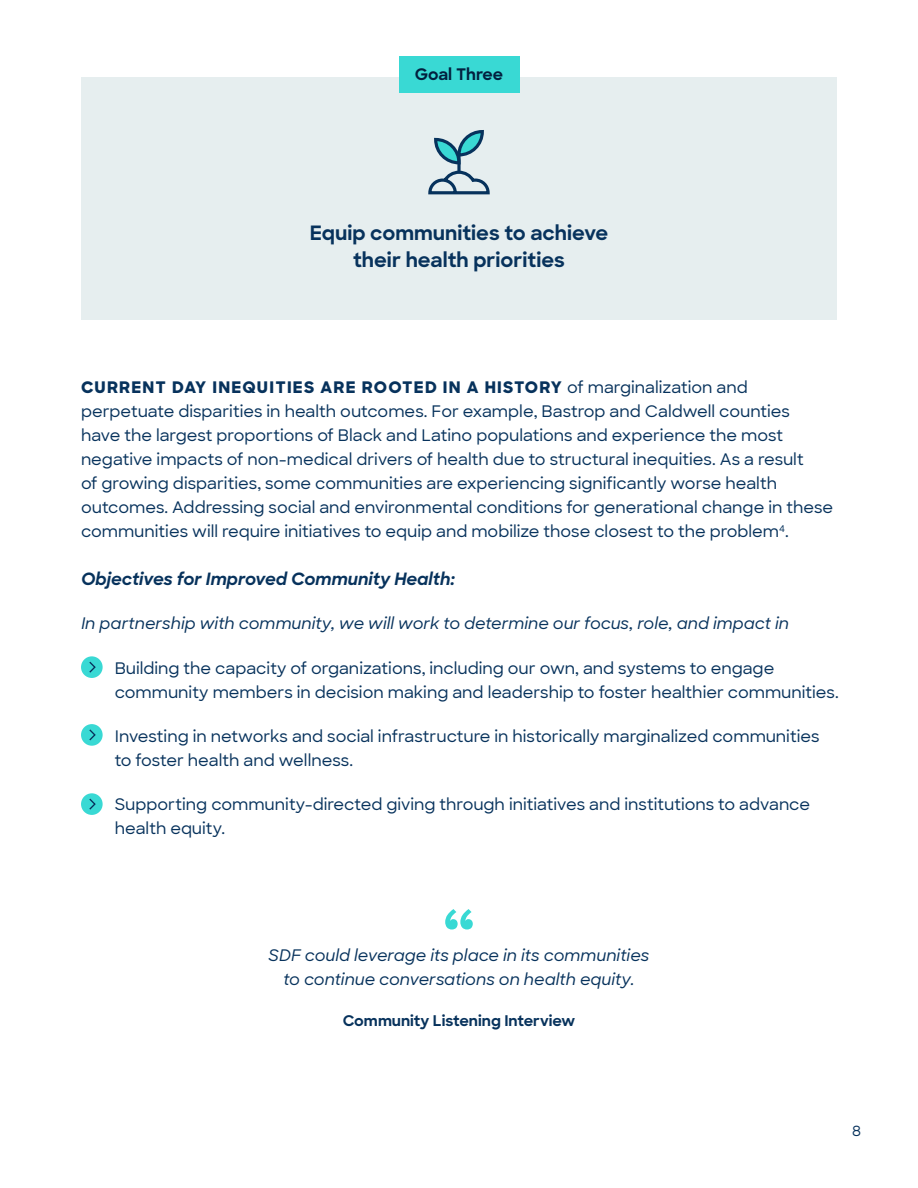
<style>
.page{position:relative;width:918px;height:1188px;background:#fff}
.page>*{position:absolute;margin:0;border:0;box-sizing:border-box;transform-origin:0 0}
.t1{font:700 20.1px/26.4px "Sharp Sans";color:#07325c;text-align:center}
.t2{font:italic 700 17.25px "Sharp Sans";color:#07325c}
.t3{font:500 16.2px/24px "Sharp Sans";color:#07325c}
.t4{font:italic 500 16.2px/24px "Sharp Sans";color:#07325c;text-align:center}
.t5{font:700 16.2px "Sharp Sans";color:#02203f}
.t6{font:700 15px "Sharp Sans";color:#07325c}
.t7{font:500 14.25px "Sharp Sans";color:#07325c}
.s1{font-weight:800}
</style>
<div class="page">
<div style="left:81px;top:77px;width:756px;height:243px;background:#e6eeef"></div>
<svg style="left:428px;top:130px;width:62px;height:65px"></svg>
<svg style="left:457px;top:155px;width:4px;height:18px"></svg>
<div style="left:81px;top:656px;width:22px;height:22px;background:#39d9d4;border-radius:50%"></div>
<svg style="left:89px;top:661px;width:7px;height:12px"></svg>
<div style="left:81px;top:724px;width:22px;height:22px;background:#39d9d4;border-radius:50%"></div>
<svg style="left:89px;top:729px;width:7px;height:12px"></svg>
<div style="left:81px;top:793px;width:22px;height:22px;background:#39d9d4;border-radius:50%"></div>
<svg style="left:89px;top:798px;width:7px;height:12px"></svg>
<div style="left:399px;top:57px;width:120px;height:36px;background:#39d9d4"></div>
<svg style="left:445px;top:909px;width:28px;height:21px"></svg>
<p class="t5" style="left:415px;top:62px;width:90px">Goal Three</p>
<p class="t1" style="left:310px;top:219px;width:300px">Equip communities to achieve their health priorities</p>
<p class="t3" style="left:81px;top:375px;width:754px"><span class="s1">CURRENT DAY INEQUITIES ARE ROOTED IN A HISTORY</span> of marginalization and perpetuate disparities in health outcomes. For example, Bastrop and Caldwell counties have the largest proportions of Black and Latino populations and experience the most negative impacts of non-medical drivers of health due to structural inequities. As a result<br>of growing disparities, some communities are experiencing significantly worse health outcomes. Addressing social and environmental conditions for generational change in these communities will require initiatives to equip and mobilize those closest to the problem<sup>4</sup>.</p>
<p class="t2" style="left:81px;top:566px;width:376px">Objectives for Improved Community Health:</p>
<p class="t4" style="left:81px;top:611px;width:710px">In partnership with community, we will work to determine our focus, role, and impact in</p>
<p class="t3" style="left:115px;top:655px;width:726px;text-indent:-34px">• Building the capacity of organizations, including our own, and systems to engage community members in decision making and leadership to foster healthier communities.</p>
<p class="t3" style="left:115px;top:723px;width:706px;text-indent:-34px">• Investing in networks and social infrastructure in historically marginalized communities to foster health and wellness.</p>
<p class="t3" style="left:115px;top:792px;width:697px;text-indent:-34px">• Supporting community-directed giving through initiatives and institutions to advance health equity.</p>
<p class="t4" style="left:269px;top:942px;width:382px">SDF could leverage its place in its communities to continue conversations on health equity.</p>
<p class="t6" style="left:343px;top:1010px;width:234px">Community Listening Interview</p>
<p class="t7" style="left:852px;top:1121px;width:10px">8</p>
</div>
